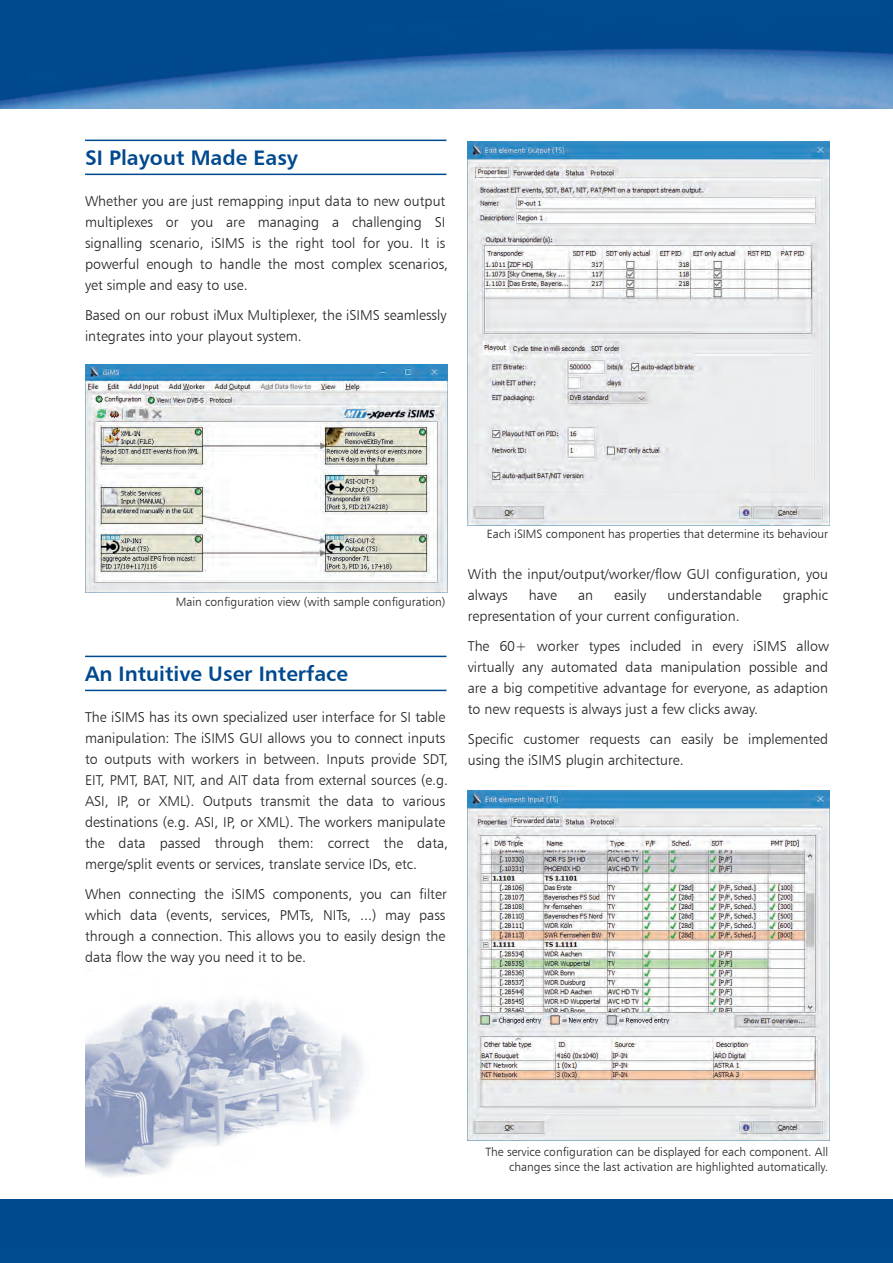
<style>
.page{position:relative;width:893px;height:1263px;background:#fff}
.page>*{position:absolute;margin:0;border:0;box-sizing:border-box;transform-origin:0 0}
.t1{font:700 21px "Humnst 777 Lt BT";color:#01498e}
.t2{font:14.25px/21px "Humanist 777 BT Light B";color:#231f20}
.t3{font:12px/15px "Humanist 777 BT Light B";color:#231f20;text-align:right}
</style>
<div class="page">
<img style="left:85px;top:1000px;width:278px;height:177px">
<img style="left:0;top:0;width:893px;height:108px">
<div style="left:0;top:1199px;width:893px;height:64px;background:#01498f"></div>
<hr style="left:85px;top:140px;width:361px;height:1px;background:#01498e">
<hr style="left:85px;top:174px;width:361px;height:1px;background:#01498e">
<img style="left:85px;top:364px;width:362px;height:229px">
<hr style="left:85px;top:656px;width:361px;height:1px;background:#01498e">
<hr style="left:85px;top:690px;width:361px;height:1px;background:#01498e">
<img style="left:468px;top:141px;width:361px;height:385px">
<img style="left:468px;top:790px;width:361px;height:351px">
<h1 class="t1" style="left:85px;top:144px;width:215px">SI Playout Made Easy</h1>
<p class="t2" style="left:85px;top:191px;width:365px">Whether you are just remapping input data to new output multiplexes or you are managing a challenging SI signalling scenario, iSIMS is the right tool for you. It is powerful enough to handle the most complex scenarios, yet simple and easy to use.</p>
<p class="t2" style="left:85px;top:305px;width:363px">Based on our robust iMux Multiplexer, the iSIMS seamlessly integrates into your playout system.</p>
<p class="t3" style="left:176px;top:594px;width:271px">Main configuration view (with sample configuration)</p>
<h1 class="t1" style="left:85px;top:660px;width:265px">An Intuitive User Interface</h1>
<p class="t2" style="left:85px;top:707px;width:365px">The iSIMS has its own specialized user interface for SI table manipulation: The iSIMS GUI allows you to connect inputs to outputs with workers in between. Inputs provide SDT, EIT, PMT, BAT, NIT, and AIT data from external sources (e.g.<br>ASI, IP, or XML). Outputs transmit the data to various destinations (e.g. ASI, IP, or XML). The workers manipulate the data passed through them: correct the data, merge/split events or services, translate service IDs, etc.</p>
<p class="t2" style="left:85px;top:884px;width:363px;text-align:justify">When connecting the iSIMS components, you can filter which data (events, services, PMTs, NITs, ...) may pass through a connection. This allows you to easily design the data flow the way you need it to be.</p>
<p class="t3" style="left:487px;top:526px;width:343px">Each iSIMS component has properties that determine its behaviour</p>
<p class="t2" style="left:468px;top:564px;width:362px">With the input/output/worker/flow GUI configuration, you always</p>
<p class="t2" style="left:529px;top:585px;width:30px">have</p>
<p class="t2" style="left:578px;top:585px;width:17px">an</p>
<p class="t2" style="left:614px;top:585px;width:34px">easily</p>
<p class="t2" style="left:667px;top:585px;width:96px">understandable</p>
<p class="t2" style="left:783px;top:585px;width:47px">graphic</p>
<p class="t2" style="left:468px;top:601px;width:363px;line-height:30px">representation of your current configuration.<br>The 60+ worker types included in every iSIMS allow</p>
<p class="t2" style="left:468px;top:657px;width:362px;text-align:justify">virtually any automated data manipulation possible and are a big competitive advantage for everyone, as adaption to new requests is always just a few clicks away.</p>
<p class="t2" style="left:468px;top:729px;width:362px">Specific customer requests can easily be implemented using the iSIMS plugin architecture.</p>
<p class="t3" style="left:485px;top:1144px;width:344px">The service configuration can be displayed for each component. All changes since the last activation are highlighted automatically.</p>
</div>
